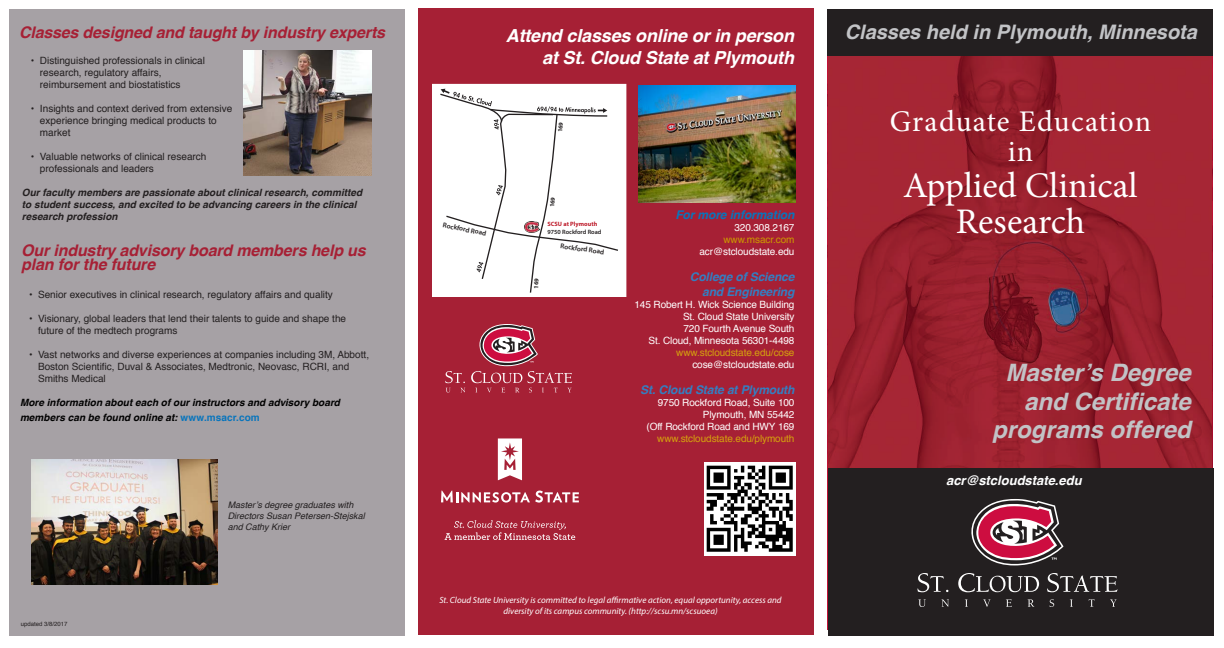
<style>
.page{position:relative;width:1224px;height:648px;background:#fff}
.page>*{position:absolute;margin:0;border:0;box-sizing:border-box;transform-origin:0 0}
.t1{font:36px/36px "Minion Pro";color:#fff;text-align:center}
.t2{font:30px/30px "Minion Pro";letter-spacing:.04em;color:#fff;text-align:center}
.t3{font:italic 700 24px/28.8px "Helvetica";color:#c2c3c6;text-align:right}
.t4{font:italic 700 20px "Helvetica";color:#c2c3c6}
.t5{font:italic 700 18px/21.6px "Helvetica";letter-spacing:-.01em;color:#fff;text-align:right}
.t6{font:italic 700 16px/14px "Helvetica";letter-spacing:-.01em;color:#a62035}
.t7{font:italic 700 13px "Helvetica";color:#fff}
.t8{font:italic 700 12px/14.4px "Helvetica";letter-spacing:-.01em;color:#347ec1;text-align:right}
.t9{font:italic 700 12px "Helvetica";letter-spacing:-.01em;color:#0975bc}
.t10{font:10px/12px "Helvetica";color:#231f20}
.t11{font:10px/12px "Helvetica";letter-spacing:-.01em;color:#fff;text-align:right}
.t12{font:italic 700 10px/12px "Helvetica";color:#231f20}
.t13{font:italic 700 10px/15px "Helvetica";letter-spacing:.005em;color:#000}
.t14{font:10px "Helvetica";letter-spacing:-.01em;color:#d5a10e}
.t15{font:10px "Helvetica";letter-spacing:-.01em;color:#c90}
.t16{font:italic 9px/10.8px "Myriad Pro";color:#fff;text-align:center}
.t17{font:italic 9px/10.8px "Helvetica";color:#231f20}
.t18{font:600 7px "Myriad Pro";color:#231f20}
.t19{font:600 6.2px "Myriad Pro";color:#231f20}
.t20{font:700 6.2px "Myriad Pro";color:#be1d2c}
.t21{font:6px "Helvetica";color:#231f20}
.s1{font-style:normal;color:#0975bc}
</style>
<div class="page">
<div style="left:418px;top:9px;width:396px;height:626px;background:#a62035"></div>
<img style="left:828px;top:56px;width:384px;height:412px">
<div style="left:9px;top:9px;width:396px;height:627px;background:#a6a1a5"></div>
<img style="left:243px;top:50px;width:129px;height:125px">
<img style="left:31px;top:459px;width:187px;height:126px">
<div style="left:828px;top:9px;width:385px;height:47px;background:#231f20"></div>
<svg style="left:445px;top:371px;width:20px;height:22px"></svg>
<svg style="left:471px;top:324px;width:101px;height:69px"></svg>
<img style="left:704px;top:463px;width:92px;height:92px">
<div style="left:828px;top:468px;width:385px;height:168px;background:#231f20"></div>
<img style="left:638px;top:86px;width:157px;height:116px">
<div style="left:433px;top:85px;width:192px;height:211px;background:#fff"></div>
<div style="left:432px;top:84px;width:194px;height:213px;border:2px solid #fff"></div>
<svg style="left:917px;top:573px;width:31px;height:19px"></svg>
<svg style="left:918px;top:599px;width:8px;height:8px"></svg>
<svg style="left:941px;top:599px;width:8px;height:8px"></svg>
<svg style="left:958px;top:499px;width:160px;height:108px"></svg>
<svg style="left:445px;top:520px;width:130px;height:20px"></svg>
<svg style="left:441px;top:491px;width:138px;height:12px"></svg>
<svg style="left:498px;top:438px;width:24px;height:42px"></svg>
<svg style="left:440px;top:89px;width:178px;height:204px"></svg>
<h3 class="t6" style="left:19px;top:26px;width:368px">Classes designed and taught by industry experts</h3>
<p class="t10" style="left:40px;top:54px;width:167px;text-indent:-9px">• Distinguished professionals in clinical research, regulatory affairs, reimbursement and biostatistics</p>
<p class="t10" style="left:40px;top:102px;width:194px;text-indent:-9px">• Insights and context derived from extensive experience bringing medical products to market</p>
<p class="t10" style="left:40px;top:150px;width:168px;text-indent:-9px">• Valuable networks of clinical research professionals and leaders</p>
<p class="t12" style="left:22px;top:186px;width:342px">Our faculty members are passionate about clinical research, committed to student success, and excited to be advancing careers in the clinical research profession</p>
<h3 class="t6" style="left:21px;top:243px;width:346px">Our industry advisory board members help us plan for the future</h3>
<p class="t10" style="left:29px;top:289px;width:305px">• Senior executives in clinical research, regulatory affairs and quality</p>
<p class="t10" style="left:38px;top:313px;width:310px;text-indent:-9px">• Visionary, global leaders that lend their talents to guide and shape the future of the medtech programs</p>
<p class="t10" style="left:38px;top:349px;width:333px;text-indent:-9px">• Vast networks and diverse experiences at companies including 3M, Abbott,<br>Boston Scientific, Duval &amp; Associates, Medtronic, Neovasc, RCRI, and<br>Smiths Medical</p>
<p class="t13" style="left:20px;top:395px;width:322px">More information about each of our instructors and advisory board members can be found online at: <span class="s1">www.msacr.com</span></p>
<p class="t21" style="left:21px;top:619px;width:48px">updated 3/8/2017</p>
<p class="t17" style="left:228px;top:500px;width:139px">Master’s degree graduates with<br>Directors Susan Petersen-Stejskal and Cathy Krier</p>
<h3 class="t5" style="left:506px;top:25px;width:290px">Attend classes online or in person at St. Cloud State at Plymouth</h3>
<p class="t18" style="left:444px;top:220px;width:46px;rotate:11deg">Rockford Road</p>
<p class="t20" style="left:548px;top:220px;width:51px">SCSU at Plymouth</p>
<p class="t19" style="left:548px;top:227px;width:55px">9750 Rockford Road</p>
<p class="t18" style="left:561px;top:241px;width:46px;rotate:8deg">Rockford Road</p>
<p class="t9" style="left:675px;top:205px;width:121px">For more information</p>
<p class="t11" style="left:734px;top:222px;width:62px">320.308.2167</p>
<p class="t15" style="left:723px;top:232px;width:73px">www.msacr.com</p>
<p class="t11" style="left:700px;top:246px;width:96px">acr@stcloudstate.edu</p>
<p class="t8" style="left:690px;top:270px;width:106px">College of Science and Engineering</p>
<p class="t11" style="left:634px;top:299px;width:161px">145 Robert H. Wick Science Building<br>St. Cloud State University<br>720 Fourth Avenue South<br>St. Cloud, Minnesota 56301-4498</p>
<p class="t14" style="left:676px;top:345px;width:120px">www.stcloudstate.edu/cose</p>
<p class="t11" style="left:692px;top:359px;width:104px">cose@stcloudstate.edu</p>
<p class="t8" style="left:640px;top:383px;width:156px">St. Cloud State at Plymouth</p>
<p class="t11" style="left:647px;top:397px;width:149px">9750 Rockford Road, Suite 100<br>Plymouth, MN 55442<br>(Off Rockford Road and HWY 169</p>
<p class="t14" style="left:657px;top:431px;width:139px">www.stcloudstate.edu/plymouth</p>
<p class="t16" style="left:439px;top:595px;width:344px">St. Cloud State University is committed to legal affirmative action, equal opportunity, access and diversity of its campus community. (http://scsu.mn/scsuoea)</p>
<h3 class="t4" style="left:845px;top:15px;width:354px">Classes held in Plymouth, Minnesota</h3>
<h2 class="t2" style="left:890px;top:106px;width:263px">Graduate Education in</h2>
<h1 class="t1" style="left:903px;top:167px;width:236px">Applied Clinical<br>Research</h1>
<h3 class="t3" style="left:992px;top:358px;width:200px">Master’s Degree and Certificate programs offered</h3>
<h3 class="t7" style="left:946px;top:470px;width:137px">acr@stcloudstate.edu</h3>
</div>
